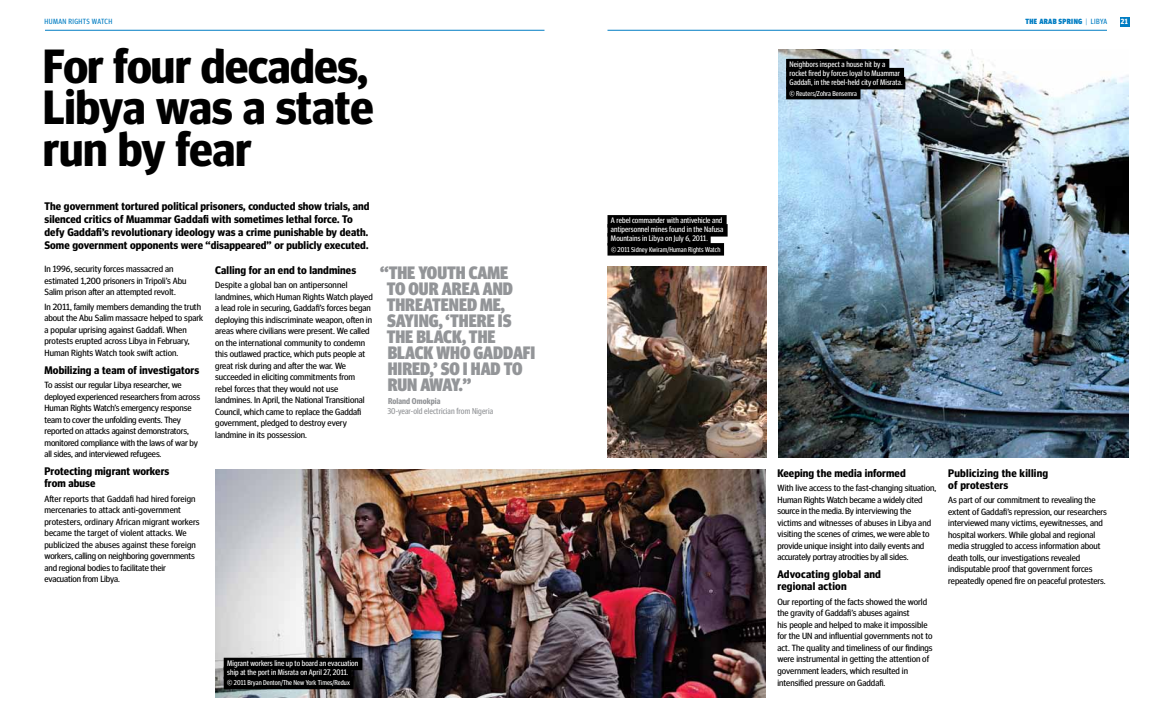
<style>
.page{position:relative;width:1152px;height:720px;background:#fff}
.page>*{position:absolute;margin:0;border:0;box-sizing:border-box;transform-origin:0 0}
.t1{font:700 48px/41.5px "Meta Head OT";letter-spacing:-.01em;color:#000;text-align:justify}
.t2{font:900 18px/16px "Meta Head OT Con";color:#939598}
.t3{font:700 11px/12px "Meta Head OT";letter-spacing:.01em;color:#000}
.t4{font:9px/11.5px "Meta Head OT";color:#000}
.t5{font:8.5px "Meta Head OT Con";letter-spacing:.01em;color:#939598}
.t6{font:700 8.5px "Meta Head OT Con";letter-spacing:.01em;color:#939598}
.t7{font:8px/9px "Meta Head OT Con";letter-spacing:.01em;color:#fff}
.t8{font:900 7.5px "Meta Head OT Con";letter-spacing:.05em;color:#007dc3}
.t9{font:7.5px "Meta Head OT Con";letter-spacing:.05em;color:#007dc3}
.t10{font:700 7.5px "Meta Head OT Con";color:#fff}
.t11{font:7px "Meta Head OT Con";letter-spacing:.01em;color:#fff}
.s1{font-weight:300}
.s2{font-weight:400}
</style>
<div class="page">
<img style="left:216px;top:469px;width:550px;height:229px">
<img style="left:608px;top:266px;width:158px;height:191px">
<img style="left:778px;top:50px;width:350px;height:407px">
<hr style="left:45px;top:30px;width:499px;height:1px;background:#007dc3">
<div style="left:224px;top:658px;width:138px;height:12px;background:#000"></div>
<div style="left:224px;top:667px;width:127px;height:12px;background:#000"></div>
<div style="left:224px;top:677px;width:130px;height:12px;background:#000"></div>
<div style="left:608px;top:215px;width:119px;height:13px;background:#000"></div>
<div style="left:608px;top:224px;width:120px;height:13px;background:#000"></div>
<div style="left:608px;top:233px;width:103px;height:13px;background:#000"></div>
<div style="left:608px;top:243px;width:116px;height:13px;background:#000"></div>
<hr style="left:608px;top:30px;width:499px;height:1px;background:#007dc3">
<div style="left:1120px;top:17px;width:10px;height:10px;background:#007dc3"></div>
<div style="left:786px;top:59px;width:103px;height:12px;background:#000"></div>
<div style="left:786px;top:68px;width:118px;height:12px;background:#000"></div>
<div style="left:786px;top:77px;width:119px;height:12px;background:#000"></div>
<div style="left:786px;top:87px;width:75px;height:12px;background:#000"></div>
<p class="t9" style="left:45px;top:17px;width:69px">HUMAN RIGHTS WATCH</p>
<h1 class="t1" style="left:43px;top:45px;width:332px">For four decades, Libya was a state run by fear</h1>
<p class="t3" style="left:44px;top:200px;width:327px;line-height:13px">The government tortured political prisoners, conducted show trials, and silenced critics of Muammar Gaddafi with sometimes lethal force. To defy Gaddafi’s revolutionary ideology was a crime punishable by death.<br>Some government opponents were “disappeared” or publicly executed.</p>
<p class="t4" style="left:44px;top:263px;width:143px">In 1996, security forces massacred an estimated 1,200 prisoners in Tripoli’s Abu<br>Salim prison after an attempted revolt.</p>
<p class="t4" style="left:44px;top:301px;width:160px">In 2011, family members demanding the truth about the Abu Salim massacre helped to spark a popular uprising against Gaddafi. When protests erupted across Libya in February, Human Rights Watch took swift action.</p>
<p class="t3" style="left:44px;top:364px;width:156px">Mobilizing a team of investigators</p>
<p class="t4" style="left:44px;top:379px;width:157px">To assist our regular Libya researcher, we deployed experienced researchers from across Human Rights Watch’s emergency response team to cover the unfolding events. They reported on attacks against demonstrators, monitored compliance with the laws of war by all sides, and interviewed refugees.</p>
<p class="t3" style="left:44px;top:465px;width:126px">Protecting migrant workers from abuse</p>
<p class="t4" style="left:44px;top:493px;width:157px">After reports that Gaddafi had hired foreign mercenaries to attack anti-government protesters, ordinary African migrant workers became the target of violent attacks. We publicized the abuses against these foreign workers, calling on neighboring governments and regional bodies to facilitate their evacuation from Libya.</p>
<p class="t3" style="left:215px;top:264px;width:142px">Calling for an end to landmines</p>
<p class="t4" style="left:215px;top:279px;width:159px">Despite a global ban on antipersonnel landmines, which Human Rights Watch played a lead role in securing, Gaddafi’s forces began deploying this indiscriminate weapon, often in areas where civilians were present. We called on the international community to condemn this outlawed practice, which puts people at great risk during and after the war. We succeeded in eliciting commitments from rebel forces that they would not use landmines. In April, the National Transitional Council, which came to replace the Gaddafi government, pledged to destroy every landmine in its possession.</p>
<h2 class="t2" style="left:387px;top:264px;width:150px;text-indent:-7px">“THE YOUTH CAME<br>TO OUR AREA AND<br>THREATENED ME,<br>SAYING, ‘THERE IS<br>THE BLACK, THE<br>BLACK WHO GADDAFI<br>HIRED,’ SO I HAD TO<br>RUN AWAY.”</h2>
<p class="t6" style="left:388px;top:396px;width:54px">Roland Omokpia</p>
<p class="t5" style="left:387px;top:406px;width:107px">30-year-old electrician from Nigeria</p>
<p class="t7" style="left:227px;top:659px;width:133px">Migrant workers line up to board an evacuation ship at the port in Misrata on April 27, 2011.</p>
<p class="t11" style="left:227px;top:679px;width:124px">© 2011 Bryan Denton/The New York Times/Redux</p>
<p class="t7" style="left:611px;top:216px;width:114px;text-indent:-3px">A rebel commander with antivehicle and antipersonnel mines found in the Nafusa<br>Mountains in Libya on July 6, 2011.</p>
<p class="t11" style="left:611px;top:245px;width:111px">© 2011 Sidney Kwiram/Human Rights Watch</p>
<p class="t7" style="left:790px;top:60px;width:114px">Neighbors inspect a house hit by a rocket fired by forces loyal to Muammar<br>Gaddafi, in the rebel-held city of Misrata.</p>
<p class="t11" style="left:790px;top:89px;width:69px">© Reuters/Zohra Bensemra</p>
<p class="t8" style="left:1025px;top:17px;width:83px">THE ARAB SPRING <span class="s1">|</span> <span class="s2">libya</span></p>
<p class="t10" style="left:1121px;top:17px;width:8px">21</p>
<p class="t3" style="left:778px;top:467px;width:130px">Keeping the media informed</p>
<p class="t4" style="left:778px;top:482px;width:160px">With live access to the fast-changing situation, Human Rights Watch became a widely cited source in the media. By interviewing the victims and witnesses of abuses in Libya and visiting the scenes of crimes, we were able to provide unique insight into daily events and accurately portray atrocities by all sides.</p>
<p class="t3" style="left:778px;top:568px;width:105px">Advocating global and regional action</p>
<p class="t4" style="left:778px;top:596px;width:157px">Our reporting of the facts showed the world the gravity of Gaddafi’s abuses against<br>his people and helped to make it impossible for the UN and influential governments not to act. The quality and timeliness of our findings were instrumental in getting the attention of government leaders, which resulted in intensified pressure on Gaddafi.</p>
<p class="t3" style="left:948px;top:467px;width:102px">Publicizing the killing of protesters</p>
<p class="t4" style="left:948px;top:494px;width:160px">As part of our commitment to revealing the extent of Gaddafi’s repression, our researchers interviewed many victims, eyewitnesses, and hospital workers. While global and regional media struggled to access information about death tolls, our investigations revealed indisputable proof that government forces repeatedly opened fire on peaceful protesters.</p>
</div>
